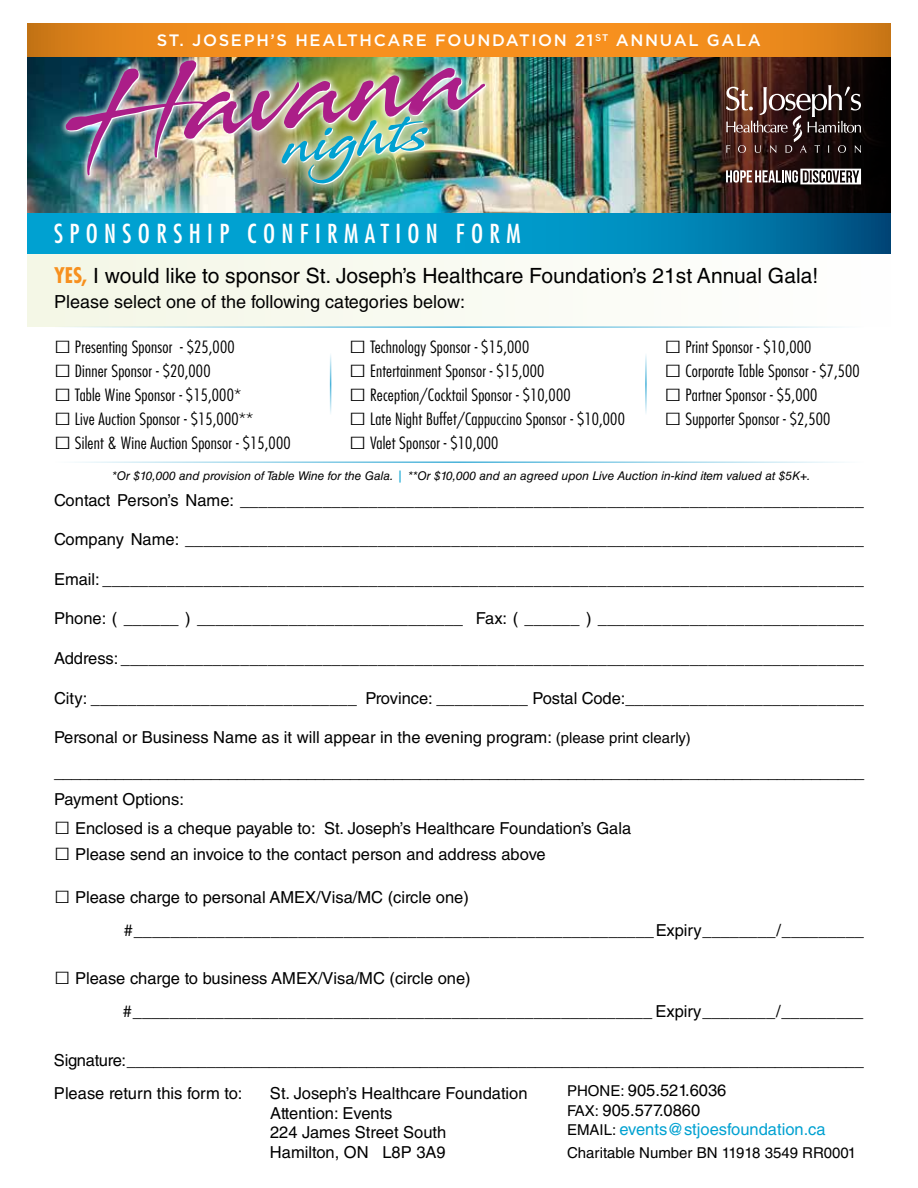
<style>
.page{position:relative;width:918px;height:1188px;background:#fff}
.page>*{position:absolute;margin:0;border:0;box-sizing:border-box;transform-origin:0 0}
.t1{font:condensed 25.5px "Futura Std";letter-spacing:.25em;color:#fff}
.t2{font:21px "Helvetica LT Std";color:#000}
.t3{font:18px "Helvetica LT Std";color:#000}
.t4{font:16.5px/19.5px "Helvetica LT Std";color:#000}
.t5{font:300 condensed 16.5px "Futura Std";letter-spacing:.01em;color:#000;scale:1.05 1}
.t6{font:16.5px/19.5px "Helvetica LT Std";color:#00a1d1}
.t7{font:500 16.5px "Gotham";letter-spacing:.1em;color:#fff}
.t8{font:15px "Helvetica LT Std";color:#000}
.t9{font:italic 12px "Helvetica LT Std";color:#000}
.s1{font-family:"Futura Std";font-weight:700;font-stretch:condensed;color:#f7901e}
.s2{font-family:"Times New Roman";font-weight:400;font-stretch:normal;font-size:27px}
.s3{color:#00a1d1}
.s4{font-size:15px}
.s5{font-family:"Times New Roman";font-size:27px}
.s6{font-size:15px;color:#000}
.s7{color:#000}
</style>
<div class="page">
<div style="left:27px;top:253px;width:864px;height:73px;background:#f9faf2"></div>
<hr style="left:54px;top:326px;width:810px;height:2px;background:#48b2d9">
<hr style="left:54px;top:461px;width:810px;height:2px;background:#48b2d9">
<hr style="left:330px;top:352px;width:1px;height:63px;background:#48b2d9">
<hr style="left:645px;top:352px;width:2px;height:63px;background:#48b2d9">
<svg style="left:27px;top:213px;width:864px;height:41px;background:#0090c0"></svg>
<img style="left:27px;top:56px;width:542px;height:157px">
<img style="left:569px;top:56px;width:322px;height:157px">
<svg style="left:726px;top:85px;width:135px;height:68px;background:#513a36"></svg>
<svg style="left:726px;top:169px;width:135px;height:15px"></svg>
<img style="left:52px;top:56px;width:448px;height:131px">
<img style="left:65px;top:60px;width:420px;height:115px">
<img style="left:266px;top:102px;width:180px;height:100px">
<svg style="left:27px;top:23px;width:864px;height:33px;background:#ed8a1c"></svg>
<p class="t7" style="left:157px;top:30px;width:606px">ST. JOSEPH’S HEALTHCARE FOUNDATION 21<sup>ST</sup> ANNUAL GALA</p>
<h1 class="t1" style="left:54px;top:218px;width:468px">SPONSORSHIP CONFIRMATION FORM</h1>
<p class="t2" style="left:54px;top:263px;width:766px"><span class="s1">YES,</span> I would like to sponsor St. Joseph’s Healthcare Foundation’s 21st Annual Gala!</p>
<p class="t3" style="left:54px;top:291px;width:413px">Please select one of the following categories below:</p>
<p class="t5" style="left:54px;top:337px;width:174px"><span class="s2">□</span> Presenting Sponsor - $25,000</p>
<p class="t5" style="left:54px;top:361px;width:151px"><span class="s2">□</span> Dinner Sponsor - $20,000</p>
<p class="t5" style="left:54px;top:385px;width:180px"><span class="s2">□</span> Table Wine Sponsor - $15,000*</p>
<p class="t5" style="left:54px;top:409px;width:191px"><span class="s2">□</span> Live Auction Sponsor - $15,000**</p>
<p class="t5" style="left:54px;top:433px;width:227px"><span class="s2">□</span> Silent &amp; Wine Auction Sponsor - $15,000</p>
<p class="t5" style="left:349px;top:337px;width:173px"><span class="s2">□</span> Technology Sponsor - $15,000</p>
<p class="t5" style="left:349px;top:361px;width:188px"><span class="s2">□</span> Entertainment Sponsor - $15,000</p>
<p class="t5" style="left:349px;top:385px;width:212px"><span class="s2">□</span> Reception/Cocktail Sponsor - $10,000</p>
<p class="t5" style="left:349px;top:409px;width:264px"><span class="s2">□</span> Late Night Buffet/Cappuccino Sponsor - $10,000</p>
<p class="t5" style="left:349px;top:433px;width:144px"><span class="s2">□</span> Valet Sponsor - $10,000</p>
<p class="t5" style="left:664px;top:337px;width:141px"><span class="s2">□</span> Print Sponsor - $10,000</p>
<p class="t5" style="left:664px;top:361px;width:188px"><span class="s2">□</span> Corporate Table Sponsor - $7,500</p>
<p class="t5" style="left:664px;top:385px;width:147px"><span class="s2">□</span> Partner Sponsor - $5,000</p>
<p class="t5" style="left:664px;top:409px;width:160px"><span class="s2">□</span> Supporter Sponsor - $2,500</p>
<p class="t9" style="left:112px;top:469px;width:700px">*Or $10,000 and provision of Table Wine for the Gala. <span class="s3">|</span> **Or $10,000 and an agreed upon Live Auction in-kind item valued at $5K+.</p>
<p class="t4" style="left:54px;top:490px;width:811px">Contact Person’s Name: ____________________________________________________________________</p>
<p class="t4" style="left:54px;top:530px;width:811px">Company Name: __________________________________________________________________________</p>
<p class="t4" style="left:54px;top:569px;width:812px">Email: ___________________________________________________________________________________</p>
<p class="t4" style="left:54px;top:609px;width:812px">Phone: ( ______ ) _____________________________ Fax: ( ______ ) _____________________________</p>
<p class="t4" style="left:54px;top:648px;width:812px">Address: _________________________________________________________________________________</p>
<p class="t4" style="left:54px;top:688px;width:812px">City: _____________________________ Province: __________ Postal Code:__________________________</p>
<p class="t4" style="left:54px;top:720px;width:812px;line-height:34.8px">Personal or Business Name as it will appear in the evening program: <span class="s4">(please print clearly) </span>_____________________________________________________________________________________________</p>
<p class="t4" style="left:54px;top:790px;width:131px">Payment Options:</p>
<p class="t4" style="left:54px;top:818px;width:579px"><span class="s5">□</span> Enclosed is a cheque payable to: St. Joseph’s Healthcare Foundation’s Gala</p>
<p class="t4" style="left:54px;top:844px;width:493px"><span class="s5">□</span> Please send an invoice to the contact person and address above</p>
<p class="t4" style="left:124px;top:881px;width:742px;line-height:33px;text-indent:-70px"><span class="s5">□</span> Please charge to personal AMEX/Visa/MC (circle one)<br># _________________________________________________________ Expiry ________ / _________</p>
<p class="t4" style="left:123px;top:962px;width:742px;line-height:33px;text-indent:-69px"><span class="s5">□</span> Please charge to business AMEX/Visa/MC (circle one)<br># _________________________________________________________ Expiry ________ / _________</p>
<p class="t4" style="left:54px;top:1043px;width:812px;line-height:33.3px">Signature: ___________________________________________________________________________________<br>Please return this form to:</p>
<p class="t6" style="left:567px;top:1081px;width:260px"><span class="s6">PHONE:</span> <span class="s7">905.521.6036<br></span><span class="s6">FAX:</span> <span class="s7">905.577.0860<br></span><span class="s6">EMAIL:</span> events@stjoesfoundation.ca</p>
<p class="t8" style="left:567px;top:1144px;width:291px">Charitable Number BN 11918 3549 RR0001</p>
<p class="t4" style="left:270px;top:1084px;width:259px">St. Joseph’s Healthcare Foundation<br>Attention: Events<br>224 James Street South<br>Hamilton, ON L8P 3A9</p>
</div>
